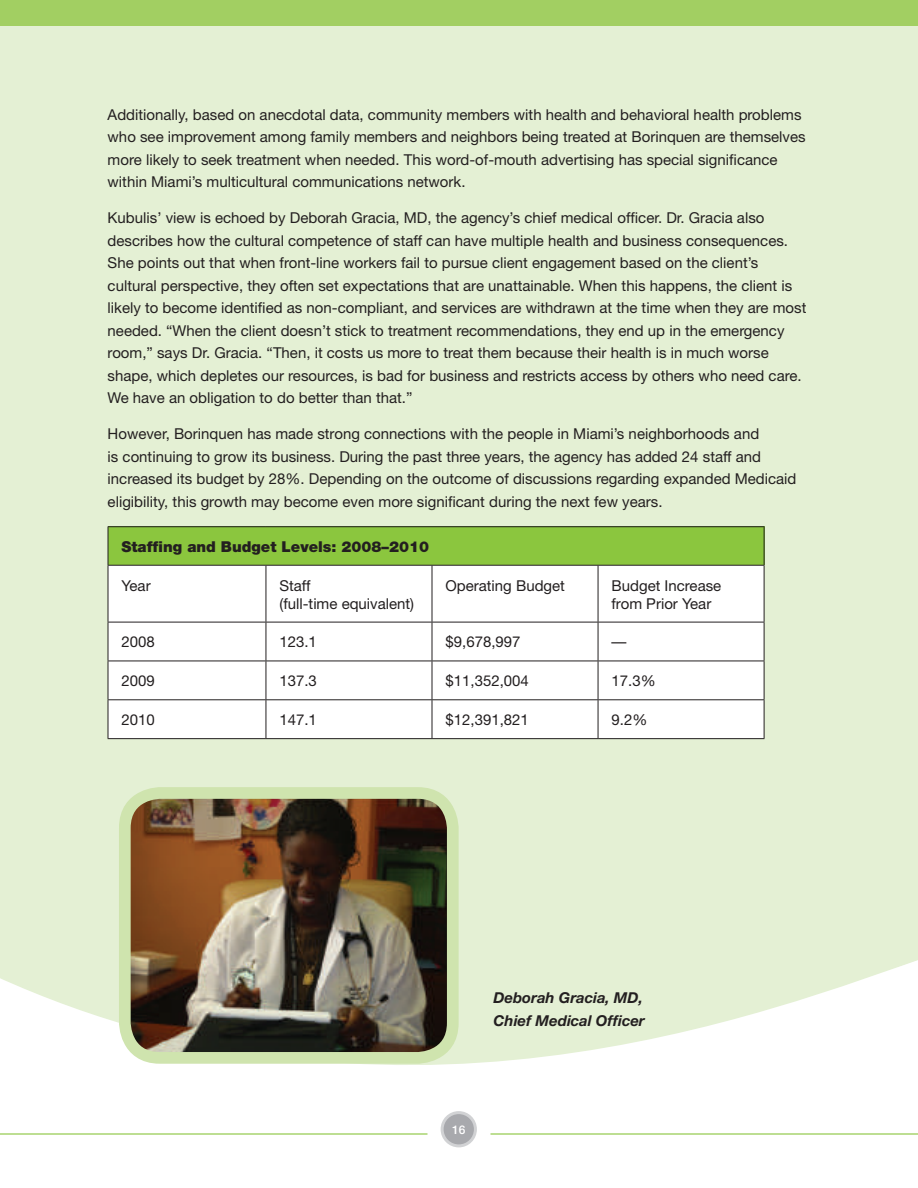
<style>
.page{position:relative;width:918px;height:1188px;background:#fff}
.page>*{position:absolute;margin:0;border:0;box-sizing:border-box;transform-origin:0 0}
.t1{font:15px/22.5px "Helvetica Neue";color:#231f20}
.t2{font:italic 700 15px/22.5px "Helvetica Neue";color:#231f20}
.t3{font:900 15px "Helvetica Neue";color:#231f20}
.t4{font:500 12px "Helvetica Neue";color:#fff}
</style>
<div class="page">
<div style="left:0;top:25px;width:918px;height:1037px;background:#e4f0d4"></div>
<div style="left:0;top:0;width:918px;height:25px;background:#a2cf62"></div>
<div style="left:442px;top:1113px;width:33px;height:33px;background:#a8a9ad;border-radius:50%"></div>
<div style="left:441px;top:1111px;width:36px;height:36px;border:3px solid #d1d2d4;border-radius:50%"></div>
<hr style="left:0;top:1133px;width:428px;height:2px;background:#8bc63e">
<hr style="left:490px;top:1133px;width:428px;height:2px;background:#8bc63e">
<div style="left:108px;top:527px;width:656px;height:38px;background:#8bc63e"></div>
<svg style="left:109px;top:566px;width:655px;height:172px"></svg>
<hr style="left:108px;top:526px;width:158px;height:1px;background:#231f20">
<hr style="left:108px;top:527px;width:1px;height:38px;background:#231f20">
<hr style="left:266px;top:526px;width:166px;height:1px;background:#231f20">
<hr style="left:432px;top:526px;width:166px;height:1px;background:#231f20">
<hr style="left:598px;top:526px;width:166px;height:1px;background:#231f20">
<hr style="left:764px;top:527px;width:1px;height:38px;background:#231f20">
<hr style="left:108px;top:565px;width:158px;height:1px;background:#231f20">
<hr style="left:108px;top:566px;width:1px;height:56px;background:#231f20">
<hr style="left:266px;top:565px;width:166px;height:1px;background:#231f20">
<hr style="left:266px;top:566px;width:1px;height:56px;background:#231f20">
<hr style="left:432px;top:565px;width:166px;height:1px;background:#231f20">
<hr style="left:432px;top:566px;width:1px;height:56px;background:#231f20">
<hr style="left:598px;top:565px;width:166px;height:1px;background:#231f20">
<hr style="left:598px;top:566px;width:1px;height:56px;background:#231f20">
<hr style="left:764px;top:566px;width:1px;height:56px;background:#231f20">
<hr style="left:108px;top:622px;width:158px;height:1px;background:#231f20">
<hr style="left:108px;top:622px;width:1px;height:39px;background:#231f20">
<hr style="left:266px;top:622px;width:166px;height:1px;background:#231f20">
<hr style="left:266px;top:622px;width:1px;height:39px;background:#231f20">
<hr style="left:432px;top:622px;width:166px;height:1px;background:#231f20">
<hr style="left:432px;top:622px;width:1px;height:39px;background:#231f20">
<hr style="left:598px;top:622px;width:166px;height:1px;background:#231f20">
<hr style="left:598px;top:622px;width:1px;height:39px;background:#231f20">
<hr style="left:764px;top:622px;width:1px;height:39px;background:#231f20">
<hr style="left:108px;top:661px;width:158px;height:1px;background:#231f20">
<hr style="left:108px;top:661px;width:1px;height:38px;background:#231f20">
<hr style="left:266px;top:661px;width:166px;height:1px;background:#231f20">
<hr style="left:266px;top:661px;width:1px;height:38px;background:#231f20">
<hr style="left:432px;top:661px;width:166px;height:1px;background:#231f20">
<hr style="left:432px;top:661px;width:1px;height:38px;background:#231f20">
<hr style="left:598px;top:661px;width:166px;height:1px;background:#231f20">
<hr style="left:598px;top:661px;width:1px;height:38px;background:#231f20">
<hr style="left:764px;top:661px;width:1px;height:38px;background:#231f20">
<hr style="left:108px;top:699px;width:158px;height:1px;background:#231f20">
<hr style="left:108px;top:700px;width:1px;height:38px;background:#231f20">
<hr style="left:266px;top:699px;width:166px;height:1px;background:#231f20">
<hr style="left:266px;top:700px;width:1px;height:38px;background:#231f20">
<hr style="left:432px;top:699px;width:166px;height:1px;background:#231f20">
<hr style="left:432px;top:700px;width:1px;height:38px;background:#231f20">
<hr style="left:598px;top:699px;width:166px;height:1px;background:#231f20">
<hr style="left:598px;top:700px;width:1px;height:38px;background:#231f20">
<hr style="left:764px;top:700px;width:1px;height:38px;background:#231f20">
<hr style="left:108px;top:738px;width:158px;height:1px;background:#231f20">
<hr style="left:266px;top:738px;width:166px;height:1px;background:#231f20">
<hr style="left:432px;top:738px;width:166px;height:1px;background:#231f20">
<hr style="left:598px;top:738px;width:166px;height:1px;background:#231f20">
<img style="left:125px;top:796px;width:328px;height:262px">
<div style="left:119px;top:787px;width:340px;height:277px;border:12px solid #cfe4ae;border-radius:35px"></div>
<p class="t1" style="left:108px;top:103px;width:700px">Additionally, based on anecdotal data, community members with health and behavioral health problems who see improvement among family members and neighbors being treated at Borinquen are themselves more likely to seek treatment when needed. This word-of-mouth advertising has special significance within Miami’s multicultural communications network.</p>
<p class="t1" style="left:108px;top:207px;width:700px">Kubulis’ view is echoed by Deborah Gracia, MD, the agency’s chief medical officer. Dr. Gracia also describes how the cultural competence of staff can have multiple health and business consequences.<br>She points out that when front-line workers fail to pursue client engagement based on the client’s cultural perspective, they often set expectations that are unattainable. When this happens, the client is likely to become identified as non-compliant, and services are withdrawn at the time when they are most needed. “When the client doesn’t stick to treatment recommendations, they end up in the emergency room,” says Dr. Gracia. “Then, it costs us more to treat them because their health is in much worse shape, which depletes our resources, is bad for business and restricts access by others who need care.<br>We have an obligation to do better than that.”</p>
<p class="t1" style="left:108px;top:423px;width:690px">However, Borinquen has made strong connections with the people in Miami’s neighborhoods and<br>is continuing to grow its business. During the past three years, the agency has added 24 staff and increased its budget by 28%. Depending on the outcome of discussions regarding expanded Medicaid eligibility, this growth may become even more significant during the next few years.</p>
<p class="t3" style="left:122px;top:537px;width:309px">Staffing and Budget Levels: 2008–2010</p>
<p class="t1" style="left:122px;top:574px;width:31px">Year</p>
<p class="t1" style="left:279px;top:576px;width:136px;line-height:18px">Staff<br>(full-time equivalent)</p>
<p class="t1" style="left:446px;top:574px;width:121px">Operating Budget</p>
<p class="t1" style="left:612px;top:576px;width:111px;line-height:18px">Budget Increase from Prior Year</p>
<p class="t1" style="left:122px;top:631px;width:35px">2008</p>
<p class="t1" style="left:279px;top:631px;width:39px">123.1</p>
<p class="t1" style="left:446px;top:631px;width:77px">$9,678,997</p>
<p class="t1" style="left:612px;top:631px;width:16px">—</p>
<p class="t1" style="left:122px;top:669px;width:35px">2009</p>
<p class="t1" style="left:279px;top:669px;width:39px">137.3</p>
<p class="t1" style="left:446px;top:669px;width:85px">$11,352,004</p>
<p class="t1" style="left:612px;top:669px;width:46px">17.3%</p>
<p class="t1" style="left:122px;top:708px;width:35px">2010</p>
<p class="t1" style="left:279px;top:708px;width:39px">147.1</p>
<p class="t1" style="left:446px;top:708px;width:85px">$12,391,821</p>
<p class="t1" style="left:612px;top:708px;width:37px">9.2%</p>
<p class="t2" style="left:493px;top:986px;width:153px">Deborah Gracia, MD,<br>Chief Medical Officer</p>
<p class="t4" style="left:452px;top:1123px;width:15px">16</p>
</div>
